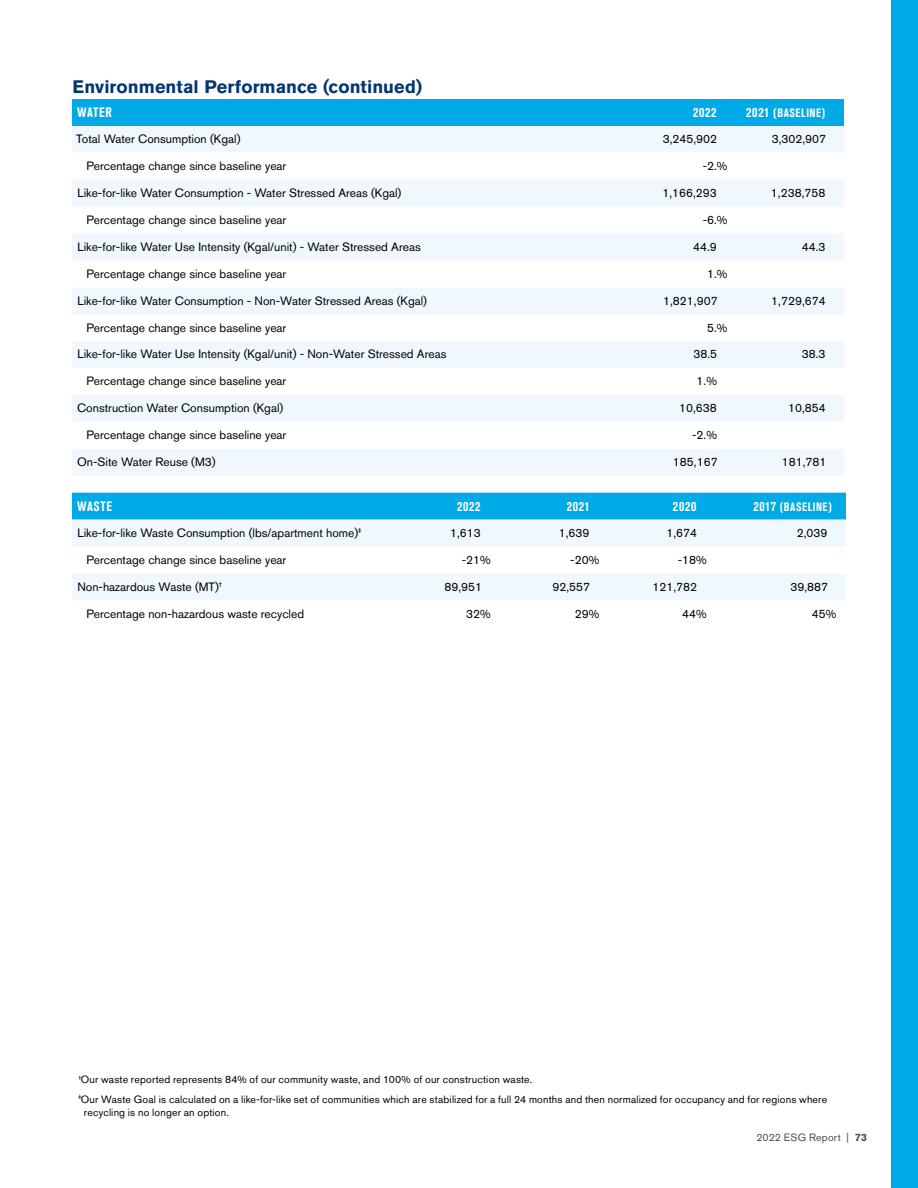
<style>
.page{position:relative;width:918px;height:1188px;background:#fff}
.page>*{position:absolute;margin:0;border:0;box-sizing:border-box;transform-origin:0 0}
.t1{font:700 18px "Akzidenz Grotesk BQ";letter-spacing:.005em;color:#043673}
.t2{font:700 condensed 13.5px "Akzidenz Grotesk BQ";letter-spacing:.05em;color:#fff}
.t3{font:12px "Akzidenz Grotesk BQ";color:#000}
.t4{font:700 condensed 12px "Akzidenz Grotesk BQ";letter-spacing:.05em;color:#fff}
.t5{font:10.5px/19.5px "Akzidenz Grotesk BQ";letter-spacing:.015em;color:#000}
.t6{font:10.5px "Akzidenz Grotesk BQ";letter-spacing:.02em;color:#474c55}
.s1{font-size:13.5px}
.s2{font-weight:700}
</style>
<div class="page">
<div style="left:72px;top:493px;width:774px;height:27px;background:#00aae7"></div>
<svg style="left:72px;top:520px;width:774px;height:80px;fill:#f0f8fd"></svg>
<div style="left:72px;top:99px;width:772px;height:27px;background:#00aae7"></div>
<svg style="left:72px;top:126px;width:772px;height:350px;fill:#f0f8fd"></svg>
<div style="left:891px;top:0;width:27px;height:1188px;background:#00aae7"></div>
<h1 class="t1" style="left:73px;top:76px;width:351px">Environmental Performance (continued)</h1>
<p class="t2" style="left:77px;top:105px;width:36px">WATER</p>
<p class="t2" style="left:693px;top:105px;width:25px">2022</p>
<p class="t4" style="left:746px;top:106px;width:81px"><span class="s1">2021</span> (BASELINE)</p>
<p class="t3" style="left:76px;top:132px;width:166px">Total Water Consumption (Kgal)</p>
<p class="t3" style="left:663px;top:132px;width:56px">3,245,902</p>
<p class="t3" style="left:772px;top:132px;width:56px">3,302,907</p>
<p class="t3" style="left:86px;top:159px;width:202px">Percentage change since baseline year</p>
<p class="t3" style="left:703px;top:159px;width:26px">-2.%</p>
<p class="t3" style="left:77px;top:186px;width:325px">Like-for-like Water Consumption - Water Stressed Areas (Kgal)</p>
<p class="t3" style="left:662px;top:186px;width:56px">1,166,293</p>
<p class="t3" style="left:771px;top:186px;width:56px">1,238,758</p>
<p class="t3" style="left:86px;top:213px;width:202px">Percentage change since baseline year</p>
<p class="t3" style="left:703px;top:213px;width:26px">-6.%</p>
<p class="t3" style="left:77px;top:240px;width:345px">Like-for-like Water Use Intensity (Kgal/unit) - Water Stressed Areas</p>
<p class="t3" style="left:693px;top:240px;width:25px">44.9</p>
<p class="t3" style="left:802px;top:240px;width:25px">44.3</p>
<p class="t3" style="left:86px;top:267px;width:202px">Percentage change since baseline year</p>
<p class="t3" style="left:707px;top:267px;width:22px">1.%</p>
<p class="t3" style="left:77px;top:294px;width:351px">Like-for-like Water Consumption - Non-Water Stressed Areas (Kgal)</p>
<p class="t3" style="left:663px;top:294px;width:56px">1,821,907</p>
<p class="t3" style="left:771px;top:294px;width:56px">1,729,674</p>
<p class="t3" style="left:86px;top:321px;width:202px">Percentage change since baseline year</p>
<p class="t3" style="left:707px;top:321px;width:22px">5.%</p>
<p class="t3" style="left:77px;top:347px;width:370px">Like-for-like Water Use Intensity (Kgal/unit) - Non-Water Stressed Areas</p>
<p class="t3" style="left:693px;top:347px;width:25px">38.5</p>
<p class="t3" style="left:802px;top:347px;width:25px">38.3</p>
<p class="t3" style="left:86px;top:374px;width:202px">Percentage change since baseline year</p>
<p class="t3" style="left:697px;top:374px;width:22px">1.%</p>
<p class="t3" style="left:77px;top:401px;width:208px">Construction Water Consumption (Kgal)</p>
<p class="t3" style="left:679px;top:401px;width:39px">10,638</p>
<p class="t3" style="left:788px;top:401px;width:39px">10,854</p>
<p class="t3" style="left:86px;top:428px;width:202px">Percentage change since baseline year</p>
<p class="t3" style="left:692px;top:428px;width:26px">-2.%</p>
<p class="t3" style="left:77px;top:455px;width:140px">On-Site Water Reuse (M3)</p>
<p class="t3" style="left:673px;top:455px;width:46px">185,167</p>
<p class="t3" style="left:782px;top:455px;width:46px">181,781</p>
<p class="t2" style="left:77px;top:499px;width:36px">WASTE</p>
<p class="t2" style="left:457px;top:499px;width:25px">2022</p>
<p class="t2" style="left:567px;top:499px;width:25px">2021</p>
<p class="t2" style="left:673px;top:499px;width:25px">2020</p>
<p class="t4" style="left:753px;top:500px;width:80px"><span class="s1">2017</span> (BASELINE)</p>
<p class="t3" style="left:77px;top:526px;width:285px">Like-for-like Waste Consumption (lbs/apartment home)<sup>‡</sup></p>
<p class="t3" style="left:450px;top:526px;width:32px">1,613</p>
<p class="t3" style="left:559px;top:526px;width:32px">1,639</p>
<p class="t3" style="left:666px;top:526px;width:32px">1,674</p>
<p class="t3" style="left:797px;top:526px;width:32px">2,039</p>
<p class="t3" style="left:86px;top:553px;width:202px">Percentage change since baseline year</p>
<p class="t3" style="left:462px;top:553px;width:31px">-21%</p>
<p class="t3" style="left:570px;top:553px;width:31px">-20%</p>
<p class="t3" style="left:678px;top:553px;width:31px">-18%</p>
<p class="t3" style="left:77px;top:580px;width:146px">Non-hazardous Waste (MT)<sup>†</sup></p>
<p class="t3" style="left:444px;top:580px;width:39px">89,951</p>
<p class="t3" style="left:553px;top:580px;width:39px">92,557</p>
<p class="t3" style="left:652px;top:580px;width:46px">121,782</p>
<p class="t3" style="left:790px;top:580px;width:39px">39,887</p>
<p class="t3" style="left:86px;top:607px;width:219px">Percentage non-hazardous waste recycled</p>
<p class="t3" style="left:466px;top:607px;width:26px">32%</p>
<p class="t3" style="left:575px;top:607px;width:26px">29%</p>
<p class="t3" style="left:682px;top:607px;width:26px">44%</p>
<p class="t3" style="left:812px;top:607px;width:26px">45%</p>
<p class="t5" style="left:79px;top:1070px;width:750px"><sup>†</sup>Our waste reported represents 84% of our community waste, and 100% of our construction waste.<br><sup>‡</sup>Our Waste Goal is calculated on a like-for-like set of communities which are stabilized for a full 24 months and then normalized for occupancy and for regions where</p>
<p class="t5" style="left:84px;top:1103px;width:146px">recycling is no longer an option.</p>
<p class="t6" style="left:756px;top:1131px;width:112px">2022 ESG Report | <span class="s2">73</span></p>
</div>
